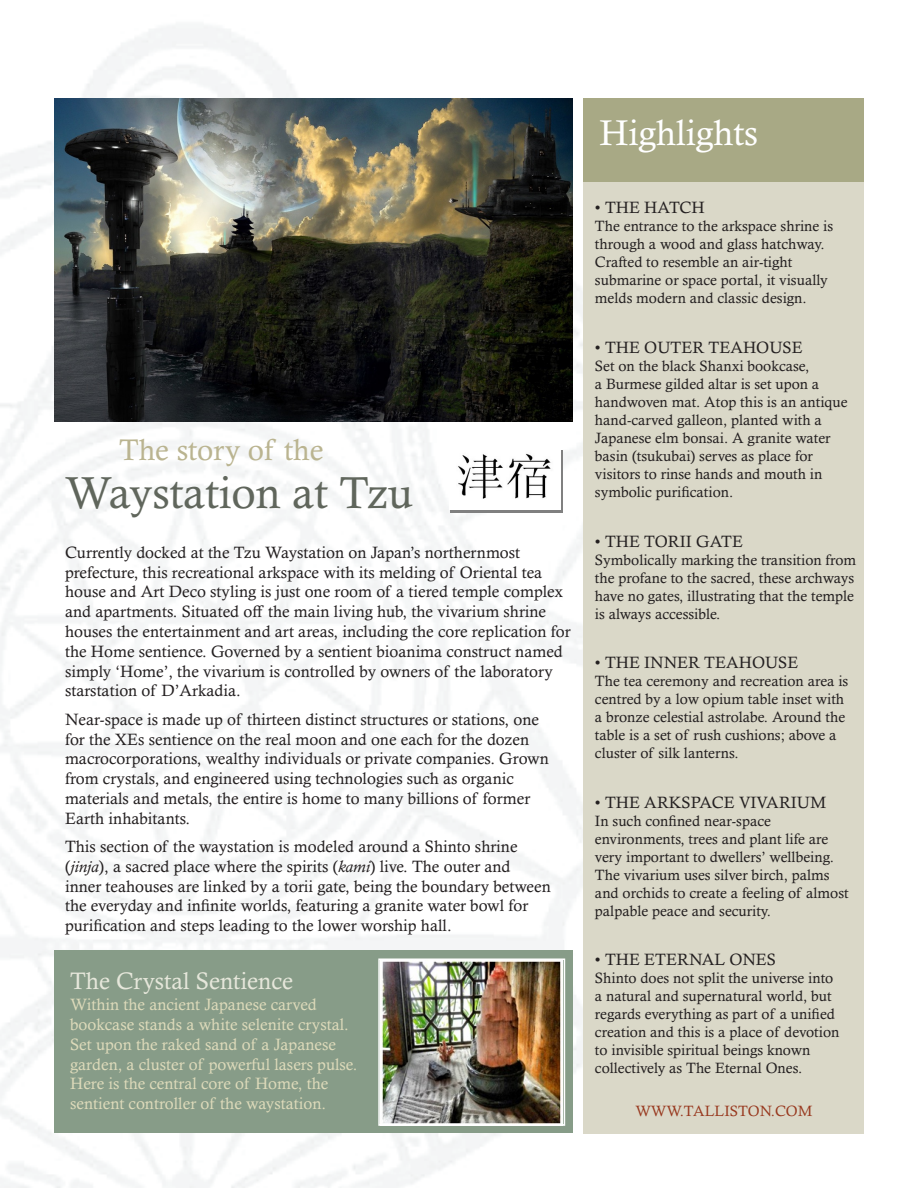
<style>
.page{position:relative;width:918px;height:1188px;background:#fff}
.page>*{position:absolute;margin:0;border:0;box-sizing:border-box;transform-origin:0 0}
.t1{font:45px "Calisto MT Pro";color:#60665c}
.t2{font:36px "Calisto MT Pro";color:#fff}
.t3{font:30px "Calisto MT Pro";color:#bab490}
.t4{font:24px "Calisto MT Pro";color:#e6e7db}
.Highlights_head{font:16.5px/19.8px "Calisto MT Pro";color:#231f20}
.t5{font:16.5px/19.8px "Calisto MT Pro";color:#dddaba}
.Highlights_body{font:15px/18px "Calisto MT Pro";color:#231f20}
.t6{font:15px "Calisto MT Pro";color:#98391f}
.s1{font-style:italic}
</style>
<div class="page">
<img style="left:0;top:26px;width:584px;height:1162px">
<div style="left:584px;top:182px;width:280px;height:952px;background:#dad8c8"></div>
<div style="left:584px;top:98px;width:280px;height:84px;background:#a8a985"></div>
<div style="left:54px;top:951px;width:519px;height:182px;background:#879c88"></div>
<img style="left:54px;top:98px;width:518px;height:324px">
<img style="left:381px;top:961px;width:181px;height:162px">
<div style="left:378px;top:958px;width:187px;height:168px;border:2px solid #fff"></div>
<div style="left:451px;top:451px;width:112px;height:62px;background:linear-gradient(to right,#808080,#808080)"></div>
<img style="left:450px;top:448px;width:110px;height:62px">
<p class="t3" style="left:119px;top:431px;width:206px">The story of the</p>
<p class="t1" style="left:65px;top:466px;width:350px">Waystation at Tzu</p>
<p class="Highlights_head" style="left:65px;top:542px;width:507px">Currently docked at the Tzu Waystation on Japan’s northernmost prefecture, this recreational arkspace with its melding of Oriental tea house and Art Deco styling is just one room of a tiered temple complex and apartments. Situated off the main living hub, the vivarium shrine houses the entertainment and art areas, including the core replication for the Home sentience. Governed by a sentient bioanima construct named simply ‘Home’, the vivarium is controlled by owners of the laboratory starstation of D’Arkadia.</p>
<p class="Highlights_head" style="left:65px;top:709px;width:485px">Near-space is made up of thirteen distinct structures or stations, one for the XEs sentience on the real moon and one each for the dozen macrocorporations, wealthy individuals or private companies. Grown from crystals, and engineered using technologies such as organic materials and metals, the entire is home to many billions of former Earth inhabitants.</p>
<p class="Highlights_head" style="left:65px;top:836px;width:487px">This section of the waystation is modeled around a Shinto shrine (<span class="s1">jinja</span>), a sacred place where the spirits (<span class="s1">kami</span>) live. The outer and inner teahouses are linked by a torii gate, being the boundary between the everyday and infinite worlds, featuring a granite water bowl for purification and steps leading to the lower worship hall.</p>
<p class="t4" style="left:70px;top:966px;width:225px">The Crystal Sentience</p>
<p class="t5" style="left:70px;top:995px;width:289px">Within the ancient Japanese carved bookcase stands a white selenite crystal.<br>Set upon the raked sand of a Japanese garden, a cluster of powerful lasers pulse.<br>Here is the central core of Home, the sentient controller of the waystation.</p>
<p class="t2" style="left:600px;top:111px;width:160px">Highlights</p>
<p class="Highlights_head" style="left:595px;top:198px;width:111px">• THE HATCH</p>
<p class="Highlights_body" style="left:595px;top:217px;width:240px">The entrance to the arkspace shrine is through a wood and glass hatchway.<br>Crafted to resemble an air-tight submarine or space portal, it visually melds modern and classic design.</p>
<p class="Highlights_head" style="left:595px;top:337px;width:209px">• THE OUTER TEAHOUSE</p>
<p class="Highlights_body" style="left:595px;top:357px;width:254px">Set on the black Shanxi bookcase,<br>a Burmese gilded altar is set upon a handwoven mat. Atop this is an antique hand-carved galleon, planted with a Japanese elm bonsai. A granite water basin (tsukubai) serves as place for visitors to rinse hands and mouth in symbolic purification.</p>
<p class="Highlights_head" style="left:595px;top:531px;width:150px">• THE TORII GATE</p>
<p class="Highlights_body" style="left:595px;top:550px;width:263px">Symbolically marking the transition from the profane to the sacred, these archways have no gates, illustrating that the temple is always accessible.</p>
<p class="Highlights_head" style="left:595px;top:652px;width:205px">• THE INNER TEAHOUSE</p>
<p class="Highlights_body" style="left:595px;top:672px;width:255px">The tea ceremony and recreation area is centred by a low opium table inset with a bronze celestial astrolabe. Around the table is a set of rush cushions; above a cluster of silk lanterns.</p>
<p class="Highlights_head" style="left:595px;top:792px;width:233px">• THE ARKSPACE VIVARIUM</p>
<p class="Highlights_body" style="left:595px;top:811px;width:255px">In such confined near-space environments, trees and plant life are very important to dwellers’ wellbeing.<br>The vivarium uses silver birch, palms and orchids to create a feeling of almost palpable peace and security.</p>
<p class="Highlights_head" style="left:595px;top:950px;width:183px">• THE ETERNAL ONES</p>
<p class="Highlights_body" style="left:595px;top:969px;width:246px">Shinto does not split the universe into a natural and supernatural world, but regards everything as part of a unified creation and this is a place of devotion to invisible spiritual beings known collectively as The Eternal Ones.</p>
<p class="t6" style="left:635px;top:1102px;width:178px">WWW.TALLISTON.COM</p>
</div>
